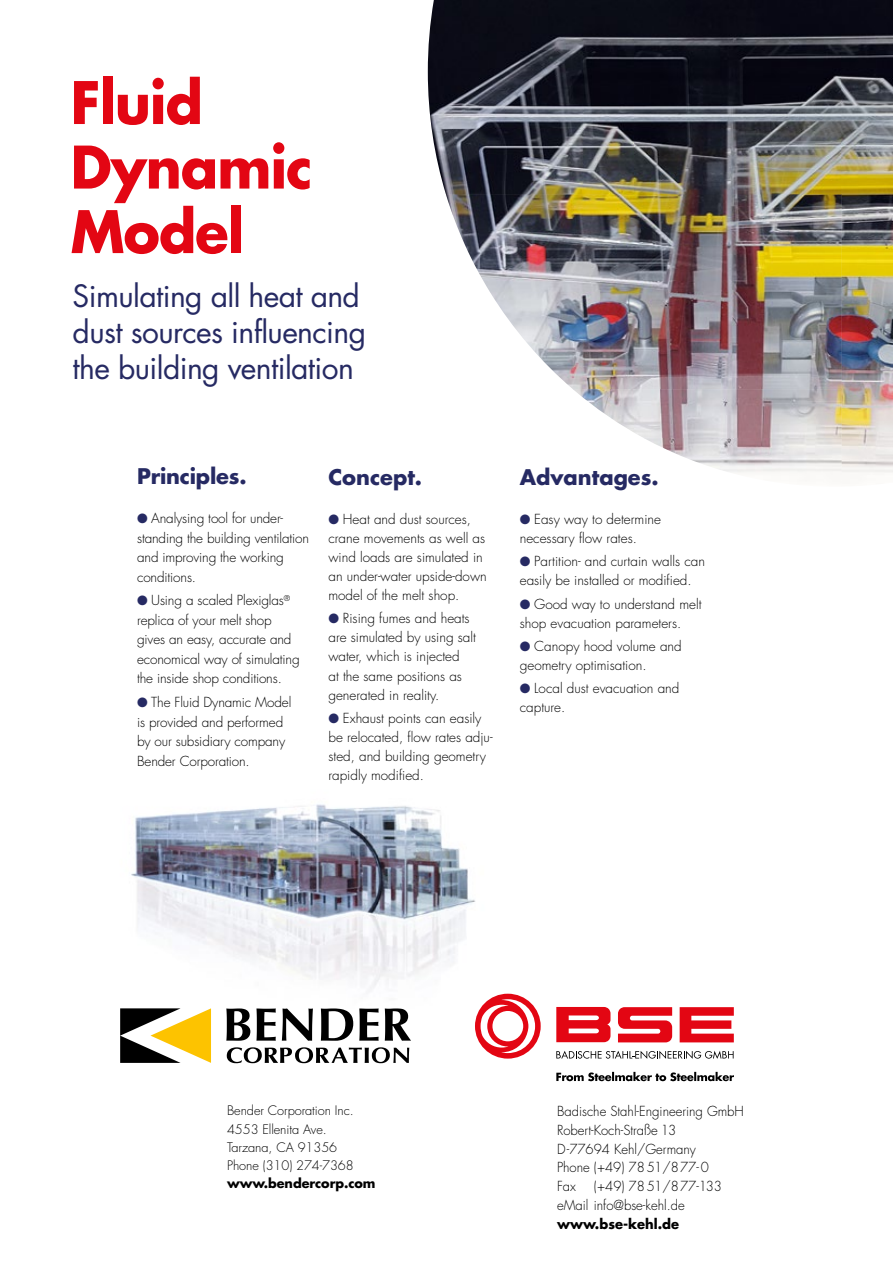
<style>
.page{position:relative;width:893px;height:1263px;background:#fff}
.page>*{position:absolute;margin:0;border:0;box-sizing:border-box;transform-origin:0 0}
.t1{font:700 57px/64.5px "Futura";letter-spacing:-.02em;color:#e30613;scale:.96 1}
.t2{font:30px/36px "Futura";letter-spacing:-.02em;color:#262a63}
.t3{font:700 21px "Futura";color:#262a63}
.t4{font:300 13.5px/19px "Futura";color:#000}
.t5{font:700 13.5px "Futura";color:#000}
.t6{font:300 12.75px/18px "Futura";letter-spacing:-.005em;color:#000}
.t7{font:700 12.75px "Futura";letter-spacing:-.005em;color:#000}
.s1{color:#262a63}
</style>
<div class="page">
<img style="left:131px;top:804px;width:381px;height:218px">
<img style="left:428px;top:0;width:413px;height:195px">
<img style="left:841px;top:0;width:52px;height:473px">
<img style="left:446px;top:194px;width:396px;height:98px">
<img style="left:490px;top:292px;width:352px;height:97px">
<img style="left:573px;top:389px;width:269px;height:49px">
<img style="left:644px;top:438px;width:198px;height:35px">
<svg style="left:556px;top:1051px;width:178px;height:8px"></svg>
<svg style="left:618px;top:1007px;width:54px;height:35px"></svg>
<svg style="left:680px;top:1007px;width:54px;height:35px"></svg>
<svg style="left:475px;top:994px;width:66px;height:64px"></svg>
<svg style="left:556px;top:1007px;width:54px;height:35px;background:#e72e39"></svg>
<svg style="left:556px;top:1072px;width:178px;height:9px"></svg>
<svg style="left:120px;top:1008px;width:91px;height:55px"></svg>
<svg style="left:226px;top:1008px;width:24px;height:33px"></svg>
<svg style="left:256px;top:1008px;width:20px;height:33px"></svg>
<svg style="left:282px;top:1008px;width:31px;height:33px"></svg>
<svg style="left:321px;top:1008px;width:32px;height:33px"></svg>
<svg style="left:359px;top:1008px;width:20px;height:33px"></svg>
<svg style="left:385px;top:1008px;width:26px;height:33px"></svg>
<svg style="left:227px;top:1047px;width:182px;height:16px"></svg>
<h1 class="t1" style="left:71px;top:69px;width:254px">Fluid<br>Dynamic<br>Model</h1>
<h2 class="t2" style="left:73px;top:278px;width:295px">Simulating all heat and dust sources influencing the building ventilation</h2>
<h3 class="t3" style="left:137px;top:462px;width:111px">Principles.</h3>
<p class="t4" style="left:137px;top:508px;width:173px;line-height:19.5px"><span class="s1">●</span> Analysing tool for under&shy;standing the building ventilation and improving the working conditions.</p>
<p class="t4" style="left:137px;top:591px;width:164px;line-height:19.5px"><span class="s1">●</span> Using a scaled Plexiglas<sup>® </sup>replica of your melt shop gives an easy, accurate and economical way of simulating the inside shop conditions.</p>
<p class="t4" style="left:137px;top:692px;width:156px;line-height:19.5px"><span class="s1">●</span> The Fluid Dynamic Model is provided and performed by our subsidiary company<br>Bender Corporation.</p>
<h3 class="t3" style="left:328px;top:463px;width:95px">Concept.</h3>
<p class="t4" style="left:328px;top:510px;width:160px"><span class="s1">●</span> Heat and dust sources, crane movements as well as wind loads are simulated in an under-water upside-down model of the melt shop.</p>
<p class="t4" style="left:328px;top:609px;width:149px"><span class="s1">●</span> Rising fumes and heats are simulated by using salt water, which is injected<br>at the same positions as generated in reality.</p>
<p class="t4" style="left:328px;top:708px;width:166px"><span class="s1">●</span> Exhaust points can easily be relocated, flow rates adju&shy;sted, and building geometry rapidly modified.</p>
<h3 class="t3" style="left:520px;top:463px;width:140px">Advantages.</h3>
<p class="t4" style="left:520px;top:510px;width:143px"><span class="s1">●</span> Easy way to determine necessary flow rates.</p>
<p class="t4" style="left:520px;top:552px;width:187px"><span class="s1">●</span> Partition- and curtain walls can easily be installed or modified.</p>
<p class="t4" style="left:520px;top:594px;width:183px"><span class="s1">●</span> Good way to understand melt shop evacuation parameters.</p>
<p class="t4" style="left:520px;top:637px;width:163px"><span class="s1">●</span> Canopy hood volume and geometry optimisation.</p>
<p class="t4" style="left:520px;top:679px;width:161px"><span class="s1">●</span> Local dust evacuation and capture.</p>
<p class="t6" style="left:227px;top:1102px;width:128px">Bender Corporation Inc.<br>4553 Ellenita Ave.<br>Tarzana, CA 91356<br>Phone (310) 274-7368</p>
<p class="t7" style="left:227px;top:1174px;width:150px">www.bendercorp.com</p>
<p class="t4" style="left:557px;top:1102px;width:188px">Badische Stahl-Engineering GmbH<br>Robert-Koch-Straße 13<br>D-77694 Kehl/Germany<br>Phone (+49) 7851/877-0<br>Fax</p>
<p class="t4" style="left:557px;top:1177px;width:166px;text-indent:37px">(+49) 7851/877-133 eMail info@bse-kehl.de</p>
<p class="t5" style="left:557px;top:1214px;width:124px">www.bse-kehl.de</p>
</div>
